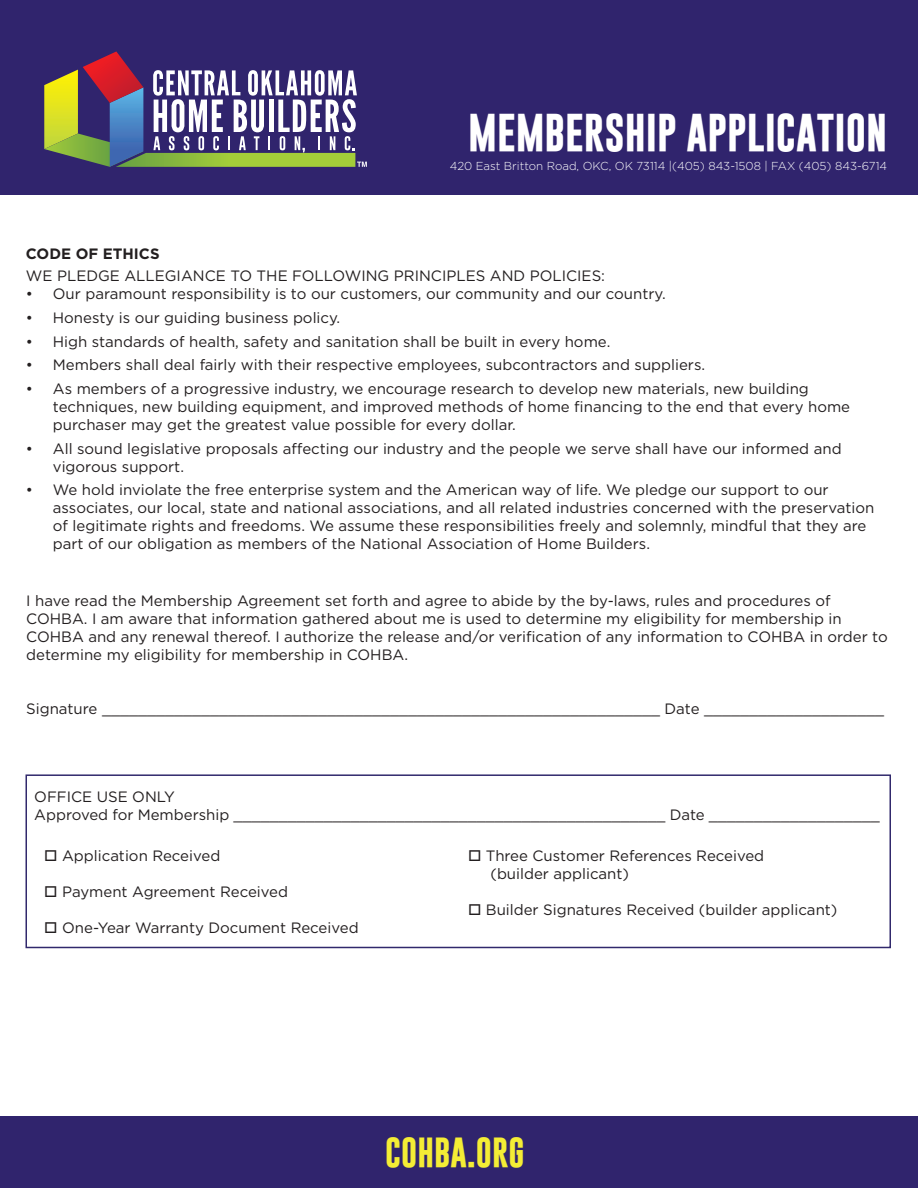
<style>
.page{position:relative;width:918px;height:1188px;background:#fff}
.page>*{position:absolute;margin:0;border:0;box-sizing:border-box;transform-origin:0 0}
.t1{font:700 38.4px "Gobold";color:#fff}
.t2{font:700 30.45px "Gobold";color:#f4ed35}
.t3{font:15px/18px "Gotham";color:#231f20}
.t4{font:700 15px "Gotham";color:#231f20}
.t5{font:300 11.55px "Gotham";color:#fff}
</style>
<div class="page">
<div style="left:0;top:1117px;width:918px;height:71px;background:#30246d"></div>
<div style="left:26px;top:774px;width:865px;height:174px;border:2px solid #31296c"></div>
<div style="left:0;top:0;width:918px;height:194px;background:#30246d"></div>
<svg style="left:44px;top:51px;width:323px;height:116px"></svg>
<p class="t1" style="left:468px;top:107px;width:420px">MEMBERSHIP APPLICATION</p>
<p class="t5" style="left:450px;top:158px;width:439px">420 East Britton Road, OKC, OK 73114 |(405) 843-1508 | FAX (405) 843-6714</p>
<p class="t4" style="left:26px;top:243px;width:135px">CODE OF ETHICS</p>
<p class="t3" style="left:26px;top:267px;width:581px">WE PLEDGE ALLEGIANCE TO THE FOLLOWING PRINCIPLES AND POLICIES:</p>
<p class="t3" style="left:26px;top:285px;width:641px">• Our paramount responsibility is to our customers, our community and our country.</p>
<p class="t3" style="left:26px;top:308px;width:316px">• Honesty is our guiding business policy.</p>
<p class="t3" style="left:26px;top:332px;width:586px">• High standards of health, safety and sanitation shall be built in every home.</p>
<p class="t3" style="left:26px;top:356px;width:681px">• Members shall deal fairly with their respective employees, subcontractors and suppliers.</p>
<p class="t3" style="left:53px;top:379px;width:799px;text-indent:-27px">• As members of a progressive industry, we encourage research to develop new materials, new building techniques, new building equipment, and improved methods of home financing to the end that every home purchaser may get the greatest value possible for every dollar.</p>
<p class="t3" style="left:53px;top:439px;width:790px;text-indent:-27px">• All sound legislative proposals affecting our industry and the people we serve shall have our informed and vigorous support.</p>
<p class="t3" style="left:53px;top:481px;width:823px;text-indent:-27px">• We hold inviolate the free enterprise system and the American way of life. We pledge our support to our associates, our local, state and national associations, and all related industries concerned with the preservation of legitimate rights and freedoms. We assume these responsibilities freely and solemnly, mindful that they are part of our obligation as members of the National Association of Home Builders.</p>
<p class="t3" style="left:26px;top:591px;width:863px">I have read the Membership Agreement set forth and agree to abide by the by-laws, rules and procedures of COHBA. I am aware that information gathered about me is used to determine my eligibility for membership in COHBA and any renewal thereof. I authorize the release and/or verification of any information to COHBA in order to determine my eligibility for membership in COHBA.</p>
<p class="t3" style="left:26px;top:699px;width:859px">Signature ______________________________________________________________ Date ____________________</p>
<p class="t3" style="left:34px;top:787px;width:142px">OFFICE USE ONLY</p>
<p class="t3" style="left:34px;top:805px;width:847px">Approved for Membership ________________________________________________ Date ___________________</p>
<p class="t3" style="left:44px;top:846px;width:178px">□ Application Received</p>
<p class="t3" style="left:44px;top:882px;width:245px">□ Payment Agreement Received</p>
<p class="t3" style="left:44px;top:918px;width:316px">□ One-Year Warranty Document Received</p>
<p class="t3" style="left:490px;top:846px;width:275px;text-indent:-22px">□ Three Customer References Received (builder applicant)</p>
<p class="t3" style="left:468px;top:900px;width:371px">□ Builder Signatures Received (builder applicant)</p>
<p class="t2" style="left:385px;top:1133px;width:141px">COHBA.ORG</p>
</div>
